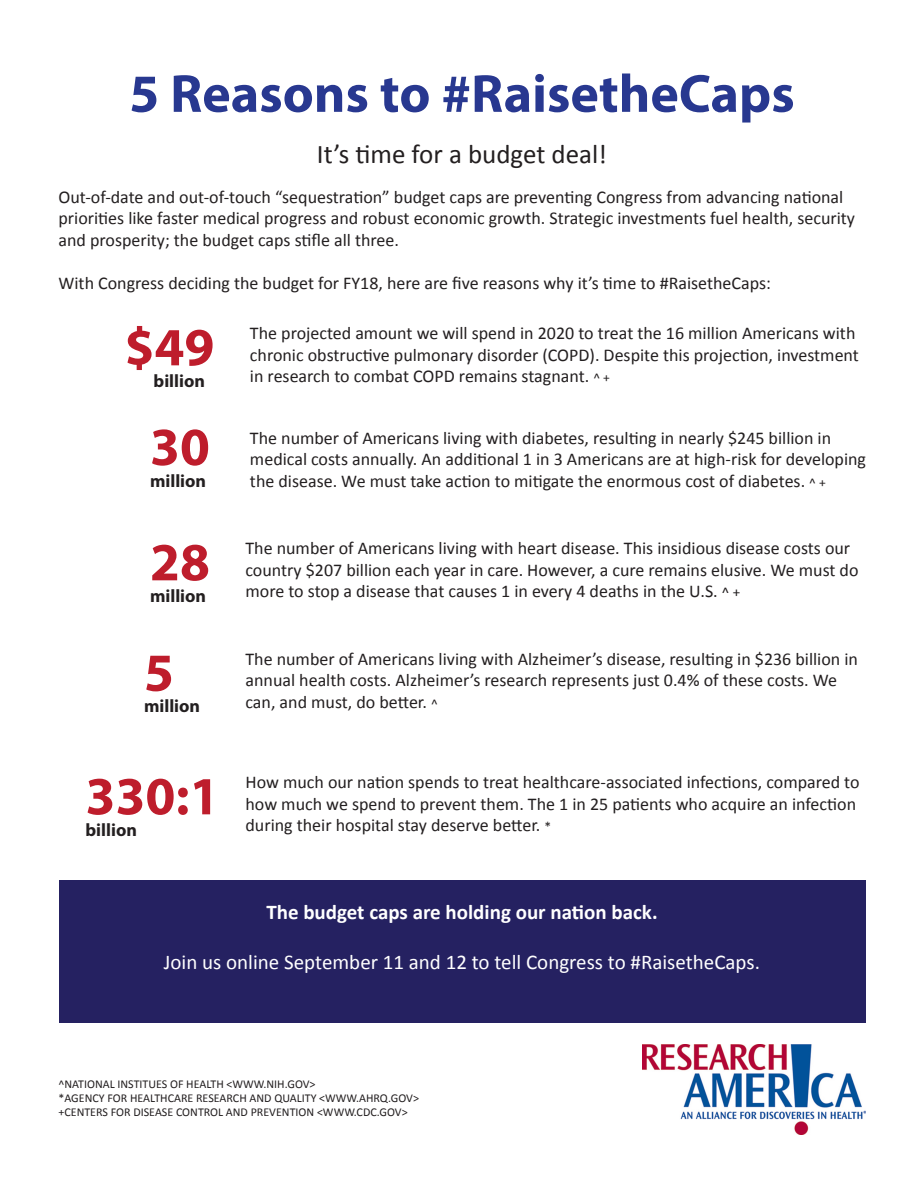
<style>
.page{position:relative;width:918px;height:1188px;background:#fff}
.page>*{position:absolute;margin:0;border:0;box-sizing:border-box;transform-origin:0 0}
.t1{font:700 54px "Myriad Pro";color:#283890}
.t2{font:700 54px "Myriad Pro";color:#be1d2c}
.t3{font:27px "Calibri";color:#231f20}
.t4{font:21px "Calibri";color:#fff}
.t5{font:700 21px "Calibri";color:#fff}
.t6{font:18px/21.6px "Calibri";color:#231f20}
.t7{font:700 18px "Myriad Pro";color:#231f20}
.t8{font:12px/14.4px "Calibri";color:#231f20}
.s1{font-size:13.5px}
.s2{font-size:15px}
</style>
<div class="page">
<div style="left:59px;top:880px;width:807px;height:143px;background:#252161"></div>
<img style="left:642px;top:1044px;width:223px;height:90px">
<h1 class="t1" style="left:129px;top:58px;width:667px">5 Reasons to #RaisetheCaps</h1>
<h2 class="t3" style="left:317px;top:135px;width:292px">It’s time for a budget deal!</h2>
<p class="t6" style="left:58px;top:185px;width:798px">Out-of-date and out-of-touch “sequestration” budget caps are preventing Congress from advancing national priorities like faster medical progress and robust economic growth. Strategic investments fuel health, security and prosperity; the budget caps stifle all three.</p>
<p class="t6" style="left:58px;top:272px;width:714px">With Congress deciding the budget for FY18, here are five reasons why it’s time to #RaisetheCaps:</p>
<h1 class="t2" style="left:125px;top:312px;width:91px">$49</h1>
<p class="t7" style="left:154px;top:369px;width:53px">billion</p>
<h1 class="t2" style="left:150px;top:412px;width:61px">30</h1>
<p class="t7" style="left:150px;top:469px;width:58px">million</p>
<h1 class="t2" style="left:150px;top:527px;width:61px">28</h1>
<p class="t7" style="left:150px;top:584px;width:58px">million</p>
<h1 class="t2" style="left:144px;top:637px;width:31px">5</h1>
<p class="t7" style="left:144px;top:695px;width:58px">million</p>
<h1 class="t2" style="left:85px;top:761px;width:135px">330:1</h1>
<p class="t7" style="left:85px;top:818px;width:53px">billion</p>
<p class="t6" style="left:250px;top:322px;width:610px">The projected amount we will spend in 2020 to treat the 16 million Americans with chronic obstructive pulmonary disorder (COPD). Despite this projection, investment in research to combat COPD remains stagnant. <span class="s1">^ +</span></p>
<p class="t6" style="left:250px;top:426px;width:618px">The number of Americans living with diabetes, resulting in nearly $245 billion in medical costs annually. An additional 1 in 3 Americans are at high-risk for developing the disease. We must take action to mitigate the enormous cost of diabetes. <span class="s1">^ +</span></p>
<p class="t6" style="left:245px;top:537px;width:615px">The number of Americans living with heart disease. This insidious disease costs our country $207 billion each year in care. However, a cure remains elusive. We must do more to stop a disease that causes 1 in every 4 deaths in the U.S. <span class="s2">^ +</span></p>
<p class="t6" style="left:245px;top:647px;width:614px">The number of Americans living with Alzheimer’s disease, resulting in $236 billion in annual health costs. Alzheimer’s research represents just 0.4% of these costs. We can, and must, do better. <span class="s1">^</span></p>
<p class="t6" style="left:246px;top:771px;width:616px">How much our nation spends to treat healthcare-associated infections, compared to how much we spend to prevent them. The 1 in 25 patients who acquire an infection during their hospital stay deserve better. <span class="s1">*</span></p>
<p class="t5" style="left:266px;top:897px;width:393px">The budget caps are holding our nation back.</p>
<p class="t4" style="left:164px;top:948px;width:598px">Join us online September 11 and 12 to tell Congress to #RaisetheCaps.</p>
<p class="t8" style="left:58px;top:1076px;width:362px">^NATIONAL INSTITUES OF HEALTH &lt;WWW.NIH.GOV&gt;<br>*AGENCY FOR HEALTHCARE RESEARCH AND QUALITY &lt;WWW.AHRQ.GOV&gt; +CENTERS FOR DISEASE CONTROL AND PREVENTION &lt;WWW.CDC.GOV&gt;</p>
</div>
